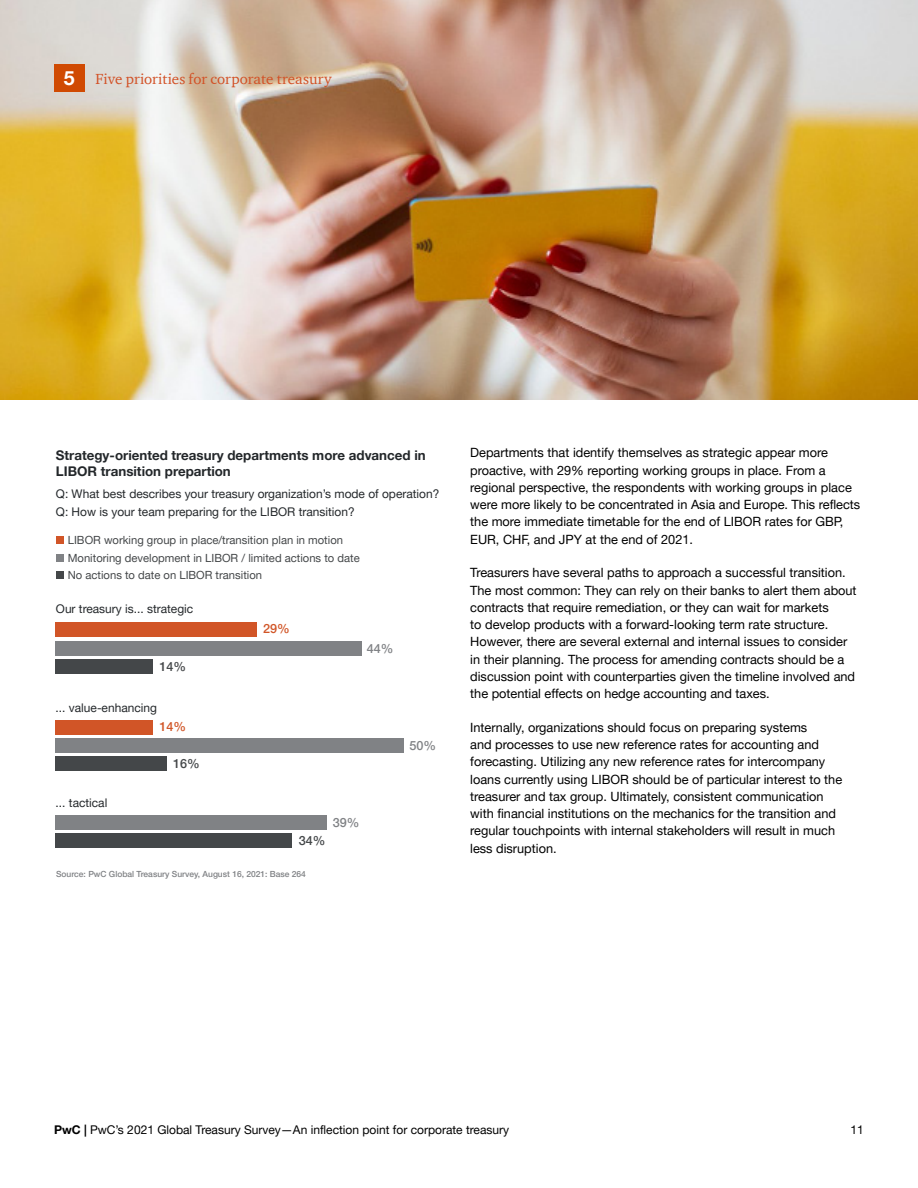
<style>
.page{position:relative;width:918px;height:1188px;background:#fff}
.page>*{position:absolute;margin:0;border:0;box-sizing:border-box;transform-origin:0 0}
.Body___Section_Head{font:700 19.5px "Helvetica Neue LT Pro";color:#fff}
.Body___Section_Head-2{font:15px "ITC Charter Com";color:#d25126}
.t1{font:700 13.35px/16px "Helvetica Neue LT Pro";color:#23272a}
.Body___Section_Head-3{font:12.75px/17.2px "Helvetica Neue LT Pro";color:#000}
.t2{font:500 12.6px "Helvetica Neue LT Pro";color:#808285}
.t3{font:500 12.6px "Helvetica Neue LT Pro";color:#444749}
.t4{font:500 12.6px "Helvetica Neue LT Pro";color:#d15527}
.t5{font:12px/17.5px "Helvetica Neue LT Pro";color:#23272a}
.t6{font:12px "Helvetica Neue LT Pro";color:#000}
.t7{font:11.25px/17.5px "Helvetica Neue LT Pro";color:#444749}
.t8{font:500 8.4px "Helvetica Neue LT Pro";color:#808285}
.s1{font-weight:700}
</style>
<div class="page">
<img style="left:0;top:0;width:918px;height:400px">
<div style="left:54px;top:64px;width:30px;height:28px;background:#d04a02"></div>
<div style="left:55px;top:833px;width:237px;height:15px;background:#444749"></div>
<div style="left:55px;top:815px;width:272px;height:15px;background:#808285"></div>
<div style="left:55px;top:756px;width:112px;height:15px;background:#444749"></div>
<div style="left:55px;top:738px;width:349px;height:15px;background:#808285"></div>
<div style="left:55px;top:720px;width:98px;height:14px;background:#d15527"></div>
<div style="left:55px;top:659px;width:98px;height:15px;background:#444749"></div>
<div style="left:55px;top:641px;width:307px;height:14px;background:#808285"></div>
<div style="left:55px;top:622px;width:202px;height:14px;background:#d15527"></div>
<div style="left:56px;top:536px;width:8px;height:8px;background:#d15527"></div>
<div style="left:56px;top:554px;width:8px;height:8px;background:#808285"></div>
<div style="left:56px;top:571px;width:8px;height:8px;background:#444749"></div>
<p class="Body___Section_Head" style="left:64px;top:66px;width:12px">5</p>
<p class="Body___Section_Head-2" style="left:96px;top:70px;width:238px">Five priorities for corporate treasury</p>
<p class="t1" style="left:56px;top:447px;width:371px">Strategy-oriented treasury departments more advanced in<br>LIBOR transition prepartion</p>
<p class="t5" style="left:56px;top:485px;width:385px">Q: What best describes your treasury organization’s mode of operation?<br>Q: How is your team preparing for the LIBOR transition?</p>
<p class="t7" style="left:68px;top:531px;width:293px">LIBOR working group in place/transition plan in motion<br>Monitoring development in LIBOR / limited actions to date<br>No actions to date on LIBOR transition</p>
<p class="t5" style="left:56px;top:600px;width:139px">Our treasury is... strategic</p>
<p class="t3" style="left:159px;top:659px;width:28px">14%</p>
<p class="t4" style="left:263px;top:621px;width:28px">29%</p>
<p class="t2" style="left:367px;top:640px;width:28px">44%</p>
<p class="t5" style="left:56px;top:698px;width:103px">... value-enhancing</p>
<p class="t4" style="left:159px;top:718px;width:28px">14%</p>
<p class="t3" style="left:173px;top:756px;width:28px">16%</p>
<p class="t5" style="left:56px;top:794px;width:53px">... tactical</p>
<p class="t3" style="left:299px;top:833px;width:28px">34%</p>
<p class="t2" style="left:333px;top:815px;width:28px">39%</p>
<p class="t8" style="left:56px;top:869px;width:251px">Source: PwC Global Treasury Survey, August 16, 2021: Base 264</p>
<p class="t2" style="left:409px;top:738px;width:28px">50%</p>
<p class="Body___Section_Head-3" style="left:470px;top:444px;width:392px">Departments that identify themselves as strategic appear more proactive, with 29% reporting working groups in place. From a regional perspective, the respondents with working groups in place were more likely to be concentrated in Asia and Europe. This reflects the more immediate timetable for the end of LIBOR rates for GBP, EUR, CHF, and JPY at the end of 2021.</p>
<p class="Body___Section_Head-3" style="left:470px;top:564px;width:388px">Treasurers have several paths to approach a successful transition.<br>The most common: They can rely on their banks to alert them about contracts that require remediation, or they can wait for markets<br>to develop products with a forward-looking term rate structure.<br>However, there are several external and internal issues to consider in their planning. The process for amending contracts should be a discussion point with counterparties given the timeline involved and the potential effects on hedge accounting and taxes.</p>
<p class="Body___Section_Head-3" style="left:470px;top:718px;width:373px">Internally, organizations should focus on preparing systems<br>and processes to use new reference rates for accounting and forecasting. Utilizing any new reference rates for intercompany loans currently using LIBOR should be of particular interest to the treasurer and tax group. Ultimately, consistent communication with financial institutions on the mechanics for the transition and regular touchpoints with internal stakeholders will result in much less disruption.</p>
<p class="t6" style="left:54px;top:1122px;width:457px"><span class="s1">PwC |</span> PwC’s 2021 Global Treasury Survey—An inflection point for corporate treasury</p>
<p class="t6" style="left:851px;top:1122px;width:15px">11</p>
</div>
